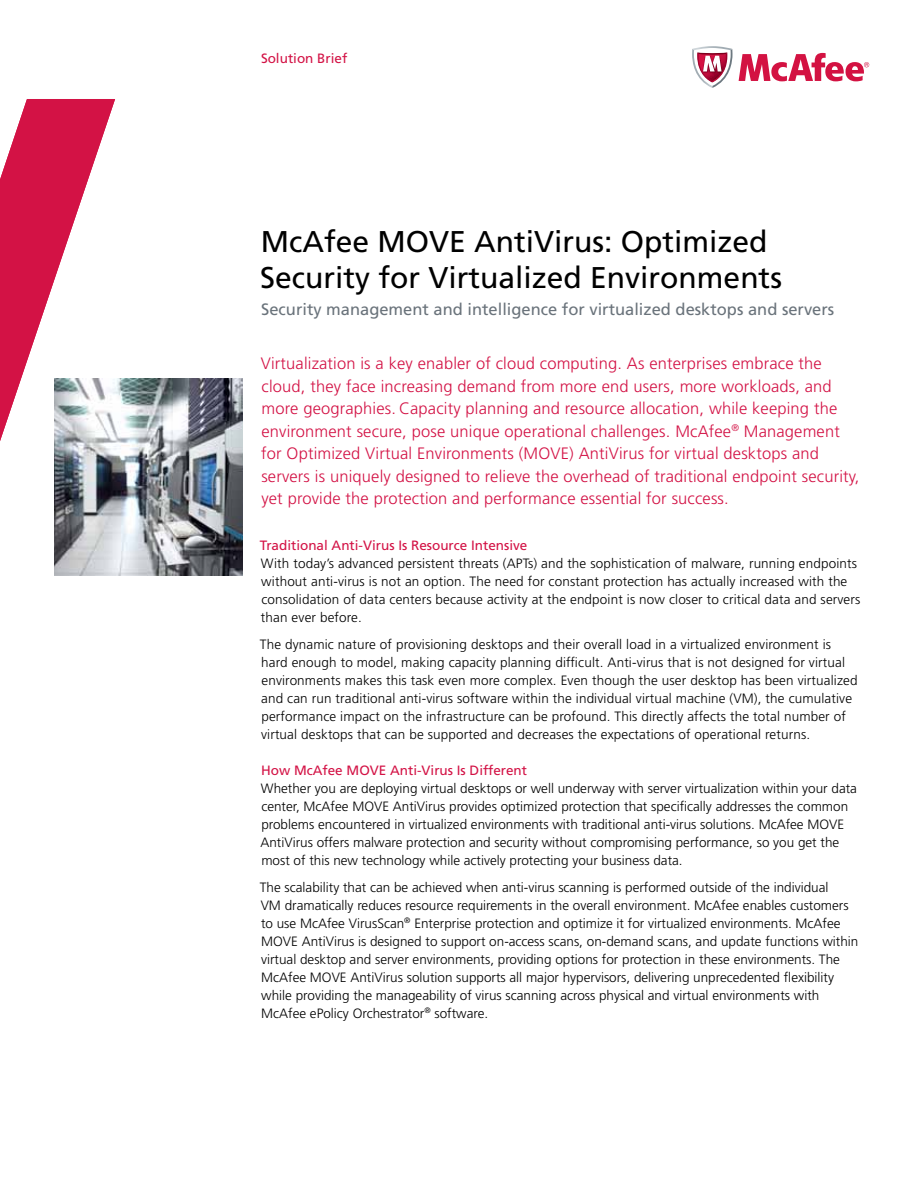
<style>
.page{position:relative;width:918px;height:1188px;background:#fff}
.page>*{position:absolute;margin:0;border:0;box-sizing:border-box;transform-origin:0 0}
.t1{font:30px/36px "Frutiger LT Std";color:#000}
.t2{font:300 16.5px/22.5px "Frutiger LT Std";letter-spacing:.01em;color:#d31245}
.t3{font:16.5px "Frutiger LT Std";color:#6a737b}
.t4{font:300 13.5px/18px "Frutiger LT Std";color:#000}
.t5{font:13.5px "Frutiger LT Std";color:#d31245}
</style>
<div class="page">
<svg style="left:739px;top:53px;width:130px;height:28px"></svg>
<svg style="left:692px;top:46px;width:41px;height:42px"></svg>
<svg style="left:0;top:99px;width:115px;height:342px"></svg>
<img style="left:54px;top:378px;width:189px;height:198px">
<p class="t5" style="left:261px;top:50px;width:88px">Solution Brief</p>
<h1 class="t1" style="left:260px;top:224px;width:523px">McAfee MOVE AntiVirus: Optimized<br>Security for Virtualized Environments</h1>
<p class="t3" style="left:261px;top:300px;width:575px">Security management and intelligence for virtualized desktops and servers</p>
<p class="t2" style="left:261px;top:352px;width:600px">Virtualization is a key enabler of cloud computing. As enterprises embrace the cloud, they face increasing demand from more end users, more workloads, and more geographies. Capacity planning and resource allocation, while keeping the environment secure, pose unique operational challenges. McAfee<sup>®</sup> Management for Optimized Virtual Environments (MOVE) AntiVirus for virtual desktops and servers is uniquely designed to relieve the overhead of traditional endpoint security, yet provide the protection and performance essential for success.</p>
<p class="t5" style="left:260px;top:537px;width:269px">Traditional Anti-Virus Is Resource Intensive</p>
<p class="t4" style="left:261px;top:554px;width:601px">With today’s advanced persistent threats (APTs) and the sophistication of malware, running endpoints without anti-virus is not an option. The need for constant protection has actually increased with the consolidation of data centers because activity at the endpoint is now closer to critical data and servers than ever before.</p>
<p class="t4" style="left:260px;top:635px;width:599px">The dynamic nature of provisioning desktops and their overall load in a virtualized environment is hard enough to model, making capacity planning difficult. Anti-virus that is not designed for virtual environments makes this task even more complex. Even though the user desktop has been virtualized and can run traditional anti-virus software within the individual virtual machine (VM), the cumulative performance impact on the infrastructure can be profound. This directly affects the total number of virtual desktops that can be supported and decreases the expectations of operational returns.</p>
<p class="t5" style="left:261px;top:762px;width:268px">How McAfee MOVE Anti-Virus Is Different</p>
<p class="t4" style="left:260px;top:779px;width:598px">Whether you are deploying virtual desktops or well underway with server virtualization within your data center, McAfee MOVE AntiVirus provides optimized protection that specifically addresses the common problems encountered in virtualized environments with traditional anti-virus solutions. McAfee MOVE AntiVirus offers malware protection and security without compromising performance, so you get the most of this new technology while actively protecting your business data.</p>
<p class="t4" style="left:260px;top:878px;width:600px">The scalability that can be achieved when anti-virus scanning is performed outside of the individual<br>VM dramatically reduces resource requirements in the overall environment. McAfee enables customers to use McAfee VirusScan<sup>®</sup> Enterprise protection and optimize it for virtualized environments. McAfee MOVE AntiVirus is designed to support on-access scans, on-demand scans, and update functions within virtual desktop and server environments, providing options for protection in these environments. The McAfee MOVE AntiVirus solution supports all major hypervisors, delivering unprecedented flexibility while providing the manageability of virus scanning across physical and virtual environments with McAfee ePolicy Orchestrator<sup>®</sup> software.</p>
</div>
